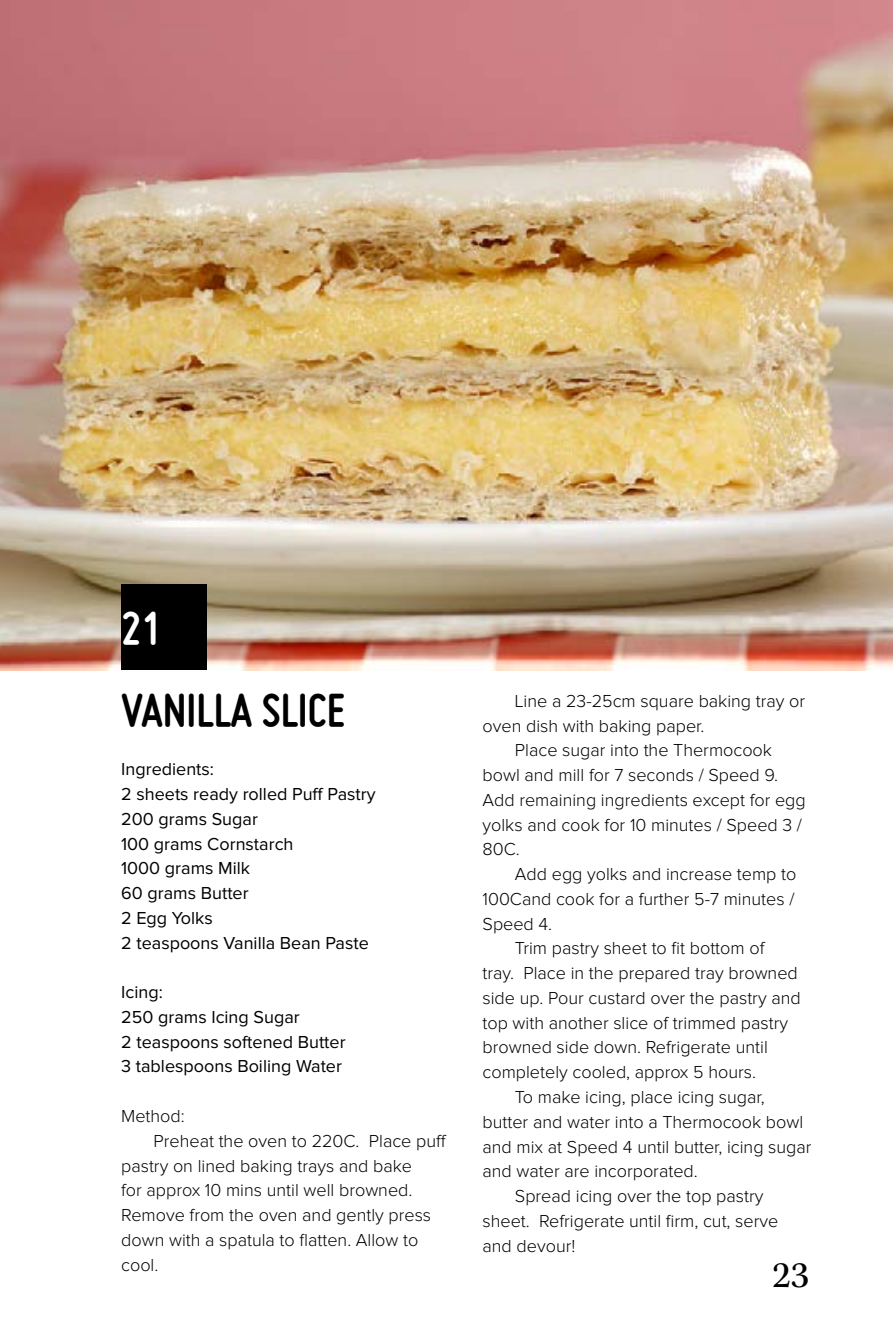
<style>
.page{position:relative;width:893px;height:1340px;background:#fff}
.page>*{position:absolute;margin:0;border:0;box-sizing:border-box;transform-origin:0 0}
.t1{font:700 49.5px "Miso";color:#000}
.t2{font:700 49.5px "Miso";color:#fff}
.t3{font:38.25px "Kepler Std";color:#000}
.t4{font:300 18px "Proxima Nova";color:#000}
.t5{font:18px/24.8px "Proxima Nova";color:#000}
</style>
<div class="page">
<img style="left:0;top:0;width:893px;height:670px">
<div style="left:121px;top:584px;width:86px;height:86px;background:#000"></div>
<h1 class="t2" style="left:121px;top:600px;width:43px">21</h1>
<h1 class="t1" style="left:121px;top:682px;width:40px">VANILLA</h1>
<h1 class="t1" style="left:262px;top:682px;width:36px">SLICE</h1>
<p class="t5" style="left:121px;top:757px;width:256px">Ingredients:<br>2 sheets ready rolled Puff Pastry<br>200 grams Sugar<br>100 grams Cornstarch<br>1000 grams Milk<br>60 grams Butter<br>2 Egg Yolks<br>2 teaspoons Vanilla Bean Paste</p>
<p class="t5" style="left:121px;top:980px;width:226px">Icing:<br>250 grams Icing Sugar<br>2 teaspoons softened Butter<br>3 tablespoons Boiling Water</p>
<p class="t4" style="left:121px;top:1107px;width:65px">Method:</p>
<p class="t4" style="left:154px;top:1132px;width:295px">Preheat the oven to 220C. Place puff</p>
<p class="t4" style="left:121px;top:1157px;width:292px">pastry on lined baking trays and bake</p>
<p class="t4" style="left:121px;top:1181px;width:293px">for approx 10 mins until well browned.</p>
<p class="t4" style="left:121px;top:1206px;width:312px">Remove from the oven and gently press</p>
<p class="t4" style="left:121px;top:1231px;width:299px">down with a spatula to flatten. Allow to</p>
<p class="t4" style="left:121px;top:1256px;width:39px">cool.</p>
<p class="t4" style="left:515px;top:692px;width:292px">Line a 23-25cm square baking tray or</p>
<p class="t4" style="left:482px;top:717px;width:223px">oven dish with baking paper.</p>
<p class="t4" style="left:515px;top:742px;width:259px">Place sugar into the Thermocook</p>
<p class="t4" style="left:482px;top:767px;width:297px">bowl and mill for 7 seconds / Speed 9.</p>
<p class="t4" style="left:482px;top:791px;width:325px">Add remaining ingredients except for egg</p>
<p class="t4" style="left:482px;top:816px;width:321px">yolks and cook for 10 minutes / Speed 3 /</p>
<p class="t4" style="left:482px;top:841px;width:39px">80C.</p>
<p class="t4" style="left:515px;top:866px;width:283px">Add egg yolks and increase temp to</p>
<p class="t4" style="left:482px;top:890px;width:313px">100Cand cook for a further 5-7 minutes /</p>
<p class="t4" style="left:482px;top:915px;width:71px">Speed 4.</p>
<p class="t4" style="left:515px;top:940px;width:251px">Trim pastry sheet to fit bottom of</p>
<p class="t4" style="left:482px;top:965px;width:317px">tray. Place in the prepared tray browned</p>
<p class="t4" style="left:482px;top:989px;width:320px">side up. Pour custard over the pastry and</p>
<p class="t4" style="left:482px;top:1014px;width:307px">top with another slice of trimmed pastry</p>
<p class="t4" style="left:482px;top:1039px;width:287px">browned side down. Refrigerate until</p>
<p class="t4" style="left:482px;top:1064px;width:275px">completely cooled, approx 5 hours.</p>
<p class="t4" style="left:515px;top:1088px;width:251px">To make icing, place icing sugar,</p>
<p class="t4" style="left:482px;top:1113px;width:322px">butter and water into a Thermocook bowl</p>
<p class="t4" style="left:482px;top:1138px;width:331px">and mix at Speed 4 until butter, icing sugar</p>
<p class="t4" style="left:482px;top:1163px;width:217px">and water are incorporated.</p>
<p class="t4" style="left:515px;top:1187px;width:250px">Spread icing over the top pastry</p>
<p class="t4" style="left:482px;top:1212px;width:297px">sheet. Refrigerate until firm, cut, serve</p>
<p class="t4" style="left:482px;top:1237px;width:94px">and devour!</p>
<h2 class="t3" style="left:772px;top:1253px;width:38px">23</h2>
</div>
